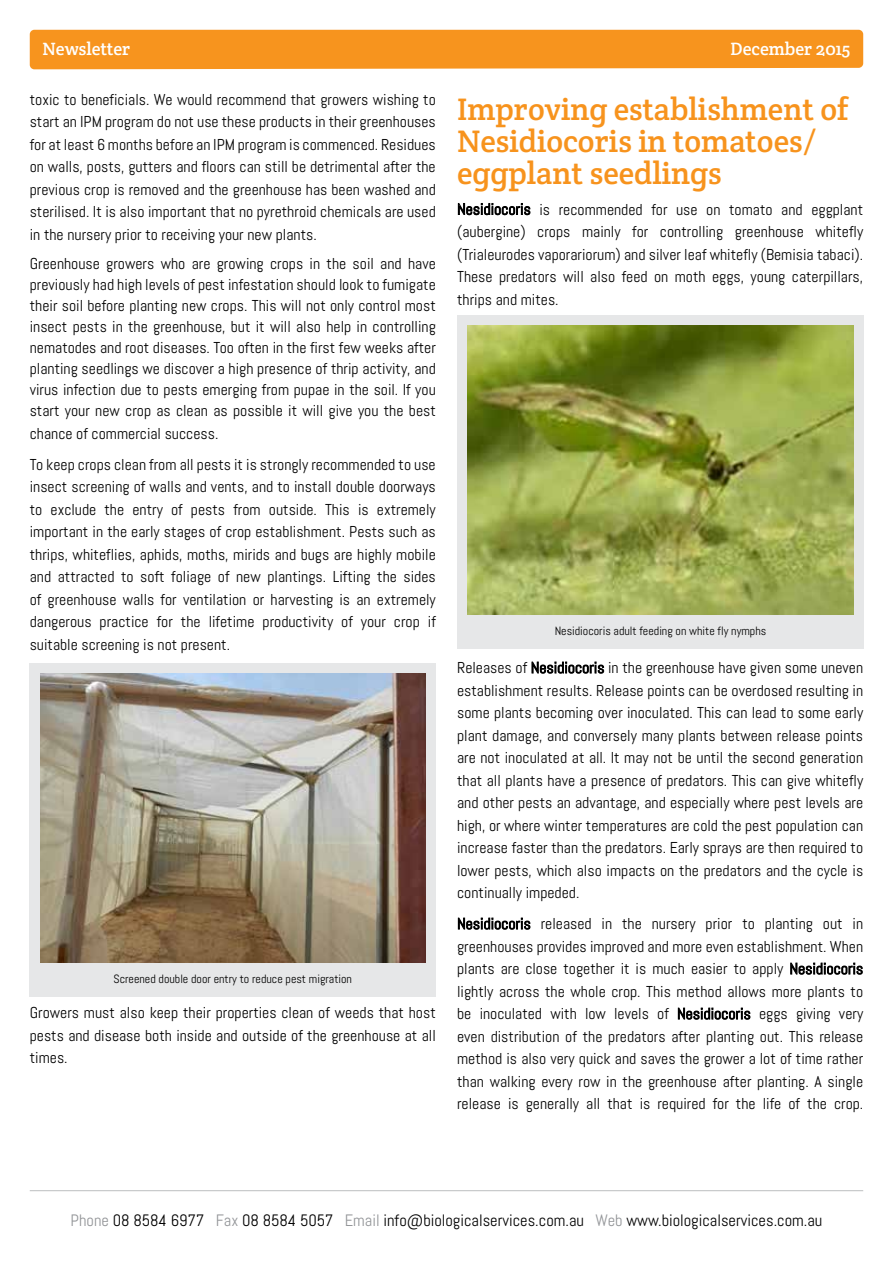
<style>
.page{position:relative;width:893px;height:1263px;background:#fff}
.page>*{position:absolute;margin:0;border:0;box-sizing:border-box;transform-origin:0 0}
.t1{font:31.5px/31.5px "Crete Round";color:#f7931d}
.t2{font:18px "Crete Round";color:#fff}
.t3{font:16.5px "Abel";color:#000}
.t4{font:15.75px/22.5px "Abel";color:#000;text-align:justify}
.t5{font:12px "Abel";color:#000}
.s1{color:#939598}
</style>
<div class="page">
<hr style="left:30px;top:1190px;width:833px;height:1px;background:#bcbec0">
<div style="left:30px;top:30px;width:833px;height:39px;background:#f7941e"></div>
<svg style="left:458px;top:203px;width:72px;height:12px"></svg>
<svg style="left:532px;top:661px;width:72px;height:13px"></svg>
<svg style="left:458px;top:917px;width:72px;height:13px"></svg>
<svg style="left:790px;top:962px;width:73px;height:13px"></svg>
<svg style="left:678px;top:1007px;width:72px;height:13px"></svg>
<div style="left:457px;top:316px;width:407px;height:333px;background:#e6e7e8"></div>
<img style="left:468px;top:326px;width:385px;height:289px">
<div style="left:30px;top:663px;width:406px;height:333px;background:#e6e7e8"></div>
<img style="left:40px;top:673px;width:385px;height:289px">
<p class="t2" style="left:43px;top:37px;width:89px">Newsletter</p>
<p class="t2" style="left:731px;top:37px;width:121px">December 2015</p>
<p class="t4" style="left:30px;top:88px;width:408px">toxic to beneficials. We would recommend that growers wishing to start an IPM program do not use these products in their greenhouses for at least 6 months before an IPM program is commenced. Residues on walls, posts, gutters and floors can still be detrimental after the previous crop is removed and the greenhouse has been washed and sterilised. It is also important that no pyrethroid chemicals are used in the nursery prior to receiving your new plants.</p>
<p class="t4" style="left:30px;top:253px;width:408px;line-height:21px">Greenhouse growers who are growing crops in the soil and have previously had high levels of pest infestation should look to fumigate their soil before planting new crops. This will not only control most insect pests in the greenhouse, but it will also help in controlling nematodes and root diseases. Too often in the first few weeks after planting seedlings we discover a high presence of thrip activity, and virus infection due to pests emerging from pupae in the soil. If you start your new crop as clean as possible it will give you the best</p>
<p class="t4" style="left:30px;top:418px;width:408px;line-height:31px">chance of commercial success.<br>To keep crops clean from all pests it is strongly recommended to use</p>
<p class="t4" style="left:30px;top:476px;width:408px">insect screening of walls and vents, and to install double doorways to exclude the entry of pests from outside. This is extremely important in the early stages of crop establishment. Pests such as thrips, whiteflies, aphids, moths, mirids and bugs are highly mobile and attracted to soft foliage of new plantings. Lifting the sides of greenhouse walls for ventilation or harvesting is an extremely dangerous practice for the lifetime productivity of your crop if suitable screening is not present.</p>
<h1 class="t1" style="left:457px;top:93px;width:393px">Improving establishment of<br>Nesidiocoris in tomatoes/ eggplant seedlings</h1>
<p class="t4" style="left:457px;top:198px;width:408px">Nesidiocoris is recommended for use on tomato and eggplant (aubergine) crops mainly for controlling greenhouse whitefly (Trialeurodes vaporariorum) and silver leaf whitefly (Bemisia tabaci).<br>These predators will also feed on moth eggs, young caterpillars, thrips and mites.</p>
<p class="t5" style="left:555px;top:623px;width:213px">Nesidiocoris adult feeding on white fly nymphs</p>
<p class="t5" style="left:114px;top:971px;width:240px">Screened double door entry to reduce pest migration</p>
<p class="t4" style="left:30px;top:1002px;width:408px">Growers must also keep their properties clean of weeds that host pests and disease both inside and outside of the greenhouse at all times.</p>
<p class="t4" style="left:457px;top:656px;width:408px">Releases of Nesidiocoris in the greenhouse have given some uneven establishment results. Release points can be overdosed resulting in some plants becoming over inoculated. This can lead to some early plant damage, and conversely many plants between release points are not inoculated at all. It may not be until the second generation that all plants have a presence of predators. This can give whitefly and other pests an advantage, and especially where pest levels are high, or where winter temperatures are cold the pest population can increase faster than the predators. Early sprays are then required to lower pests, which also impacts on the predators and the cycle is continually impeded.</p>
<p class="t4" style="left:457px;top:912px;width:408px">Nesidiocoris released in the nursery prior to planting out in greenhouses provides improved and more even establishment. When plants are close together it is much easier to apply Nesidiocoris lightly across the whole crop. This method allows more plants to be inoculated with low levels of Nesidiocoris eggs giving very even distribution of the predators after planting out. This release method is also very quick and saves the grower a lot of time rather than walking every row in the greenhouse after planting. A single release is generally all that is required for the life of the crop.</p>
<p class="t3" style="left:71px;top:1210px;width:753px"><span class="s1">Phone</span> 08 8584 6977 <span class="s1">Fax</span> 08 8584 5057 <span class="s1">Email</span> info@biologicalservices.com.au <span class="s1">Web</span> www.biologicalservices.com.au</p>
</div>
